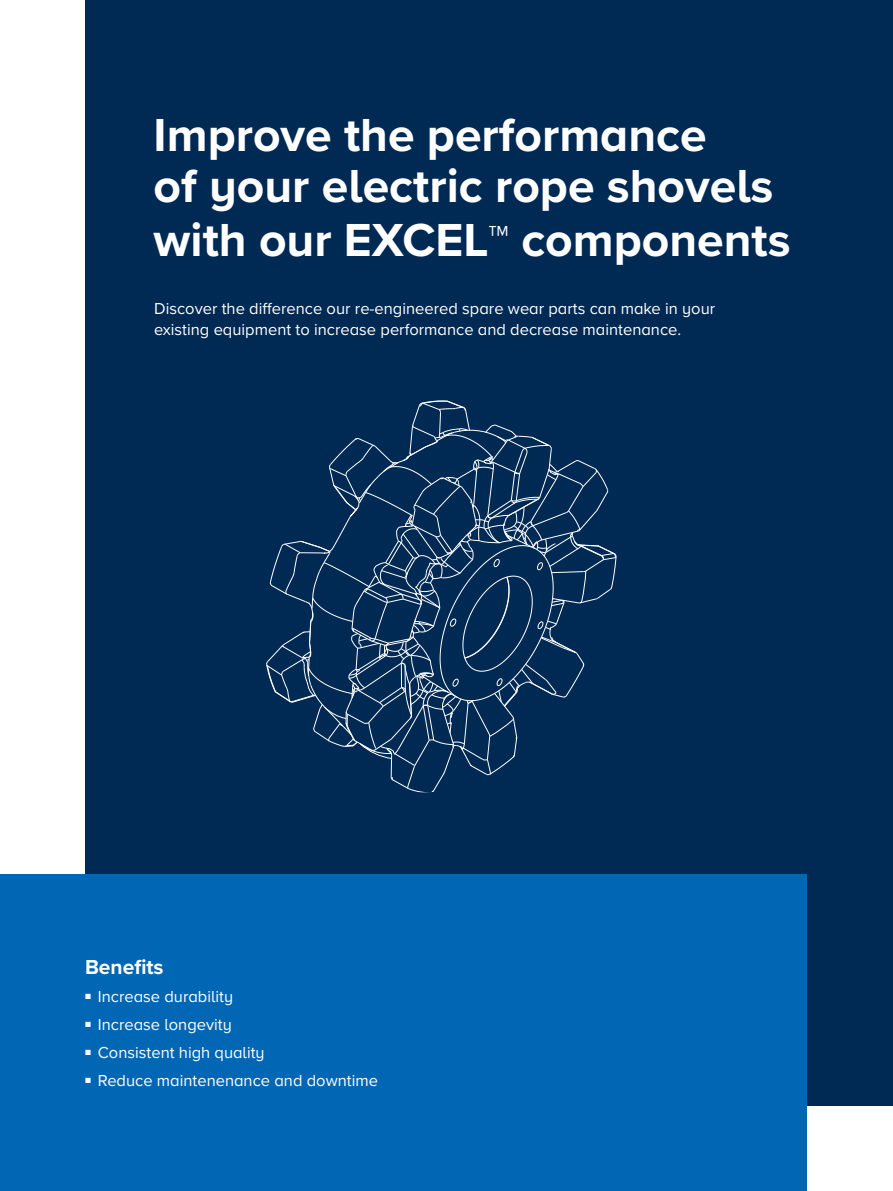
<style>
.page{position:relative;width:893px;height:1191px;background:#fff}
.page>*{position:absolute;margin:0;border:0;box-sizing:border-box;transform-origin:0 0}
.Heading_level_1{font:700 48px/52.5px "Proxima Nova";color:#fff}
.Key_benefits_heading{font:700 21px "Proxima Nova";color:#fff}
.Subhead{font:16.5px/21px "Proxima Nova";color:#fff}
.s1{font-size:45px}
</style>
<div class="page">
<div style="left:85px;top:0;width:808px;height:1106px;background:#002954"></div>
<div style="left:0;top:875px;width:807px;height:316px;background:#0166b3"></div>
<svg style="left:266px;top:400px;width:351px;height:393px"></svg>
<p class="Heading_level_1" style="left:154px;top:108px;width:638px">Improve the performance<br>of your electric rope shovels with our EXCEL<span class="s1">™</span> components</p>
<p class="Subhead" style="left:154px;top:297px;width:563px">Discover the difference our re-engineered spare wear parts can make in your existing equipment to increase performance and decrease maintenance.</p>
<p class="Key_benefits_heading" style="left:85px;top:951px;width:80px">Benefits</p>
<p class="Subhead" style="left:85px;top:985px;width:150px"><sup>■</sup> Increase durability</p>
<p class="Subhead" style="left:85px;top:1013px;width:148px"><sup>■</sup> Increase longevity</p>
<p class="Subhead" style="left:85px;top:1041px;width:181px"><sup>■</sup> Consistent high quality</p>
<p class="Subhead" style="left:85px;top:1069px;width:295px"><sup>■</sup> Reduce maintenenance and downtime</p>
</div>
